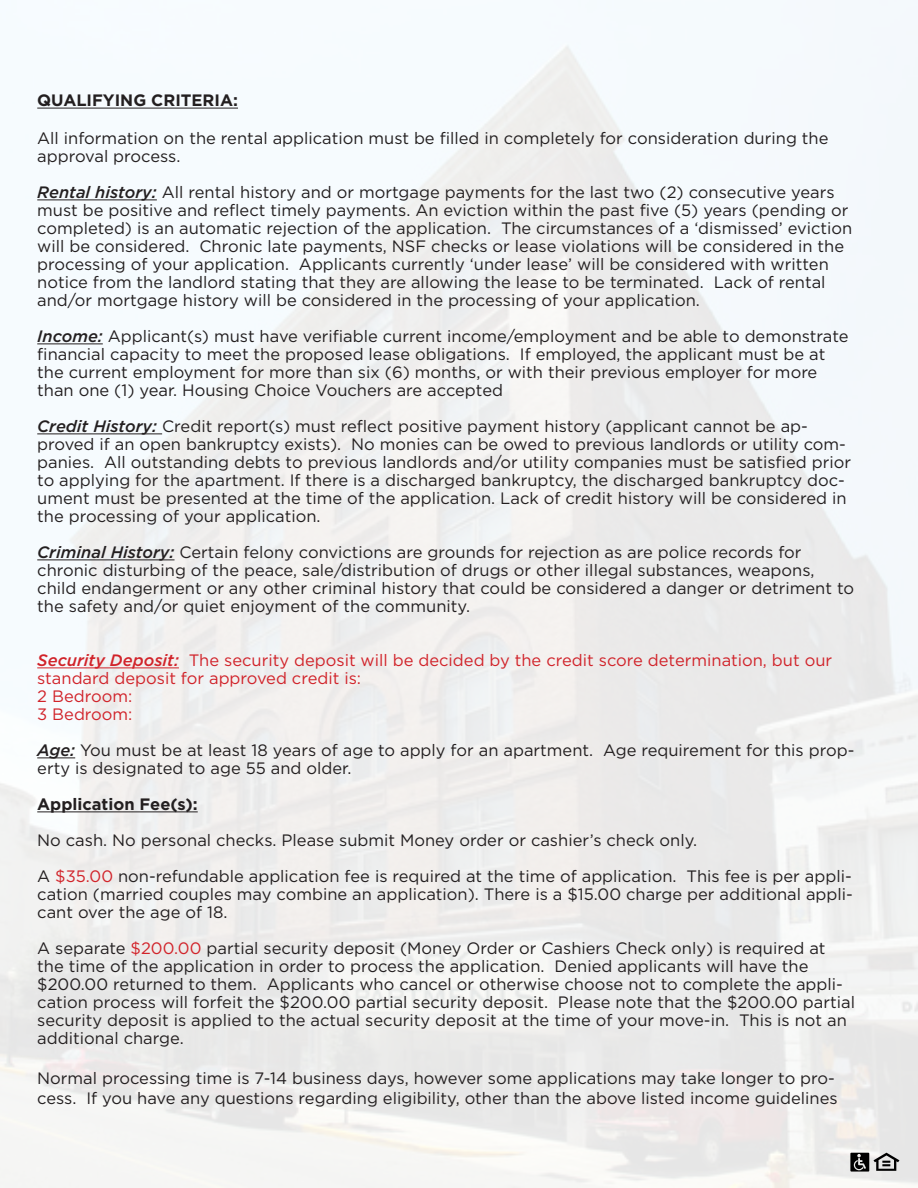
<style>
.page{position:relative;width:918px;height:1188px;background:#fff}
.page>*{position:absolute;margin:0;border:0;box-sizing:border-box;transform-origin:0 0}
.t1{font:16.5px/18px "Gotham";color:#231f20}
.t2{font:16.5px/18px "Gotham";color:#d1232a}
.t3{font:700 16.5px "Gotham";color:#231f20}
.s1{font-weight:500;font-style:italic}
.s2{color:#d1232a}
</style>
<div class="page">
<hr style="left:37px;top:108px;width:201px;height:1px;background:#231f20">
<hr style="left:37px;top:199px;width:120px;height:1px;background:#231f20">
<hr style="left:37px;top:343px;width:66px;height:1px;background:#231f20">
<hr style="left:37px;top:433px;width:125px;height:1px;background:#231f20">
<hr style="left:37px;top:559px;width:138px;height:1px;background:#231f20">
<hr style="left:37px;top:667px;width:142px;height:1px;background:#d1232a">
<hr style="left:37px;top:757px;width:38px;height:1px;background:#231f20">
<hr style="left:37px;top:811px;width:161px;height:1px;background:#231f20">
<svg style="left:850px;top:1153px;width:49px;height:19px"></svg>
<p class="t3" style="left:37px;top:90px;width:202px">QUALIFYING CRITERIA:</p>
<p class="t1" style="left:37px;top:129px;width:793px">All information on the rental application must be filled in completely for consideration during the approval process.</p>
<p class="t1" style="left:37px;top:183px;width:817px"><span class="s1">Rental history:</span> All rental history and or mortgage payments for the last two (2) consecutive years must be positive and reflect timely payments. An eviction within the past five (5) years (pending or completed) is an automatic rejection of the application. The circumstances of a ‘dismissed’ eviction will be considered. Chronic late payments, NSF checks or lease violations will be considered in the processing of your application. Applicants currently ‘under lease’ will be considered with written notice from the landlord stating that they are allowing the lease to be terminated. Lack of rental and/or mortgage history will be considered in the processing of your application.</p>
<p class="t1" style="left:37px;top:327px;width:813px"><span class="s1">Income:</span> Applicant(s) must have verifiable current income/employment and be able to demonstrate financial capacity to meet the proposed lease obligations. If employed, the applicant must be at the current employment for more than six (6) months, or with their previous employer for more than one (1) year. Housing Choice Vouchers are accepted</p>
<p class="t1" style="left:37px;top:417px;width:815px"><span class="s1">Credit History:</span> Credit report(s) must reflect positive payment history (applicant cannot be ap&shy;proved if an open bankruptcy exists). No monies can be owed to previous landlords or utility com&shy;panies. All outstanding debts to previous landlords and/or utility companies must be satisfied prior to applying for the apartment. If there is a discharged bankruptcy, the discharged bankruptcy doc&shy;ument must be presented at the time of the application. Lack of credit history will be considered in the processing of your application.</p>
<p class="t1" style="left:37px;top:543px;width:818px"><span class="s1">Criminal History:</span> Certain felony convictions are grounds for rejection as are police records for chronic disturbing of the peace, sale/distribution of drugs or other illegal substances, weapons, child endangerment or any other criminal history that could be considered a danger or detriment to the safety and/or quiet enjoyment of the community.</p>
<p class="t2" style="left:37px;top:651px;width:796px"><span class="s1">Security Deposit:</span> The security deposit will be decided by the credit score determination, but our standard deposit for approved credit is:</p>
<p class="t2" style="left:37px;top:687px;width:97px">2 Bedroom:</p>
<p class="t2" style="left:37px;top:705px;width:97px">3 Bedroom:</p>
<p class="t1" style="left:37px;top:741px;width:819px"><span class="s1">Age:</span> You must be at least 18 years of age to apply for an apartment. Age requirement for this prop&shy;erty is designated to age 55 and older.</p>
<p class="t3" style="left:37px;top:793px;width:162px">Application Fee(s):</p>
<p class="t1" style="left:37px;top:831px;width:661px">No cash. No personal checks. Please submit Money order or cashier’s check only.</p>
<p class="t1" style="left:37px;top:867px;width:817px;text-align:justify">A <span class="s2">$35.00</span> non-refundable application fee is required at the time of application. This fee is per appli&shy;cation (married couples may combine an application). There is a $15.00 charge per additional appli&shy;cant over the age of 18.</p>
<p class="t1" style="left:37px;top:939px;width:819px">A separate <span class="s2">$200.00</span> partial security deposit (Money Order or Cashiers Check only) is required at the time of the application in order to process the application. Denied applicants will have the $200.00 returned to them. Applicants who cancel or otherwise choose not to complete the appli&shy;cation process will forfeit the $200.00 partial security deposit. Please note that the $200.00 partial security deposit is applied to the actual security deposit at the time of your move-in. This is not an additional charge.</p>
<p class="t1" style="left:37px;top:1068px;width:802px;line-height:19.8px">Normal processing time is 7-14 business days, however some applications may take longer to pro&shy;cess. If you have any questions regarding eligibility, other than the above listed income guidelines</p>
</div>
